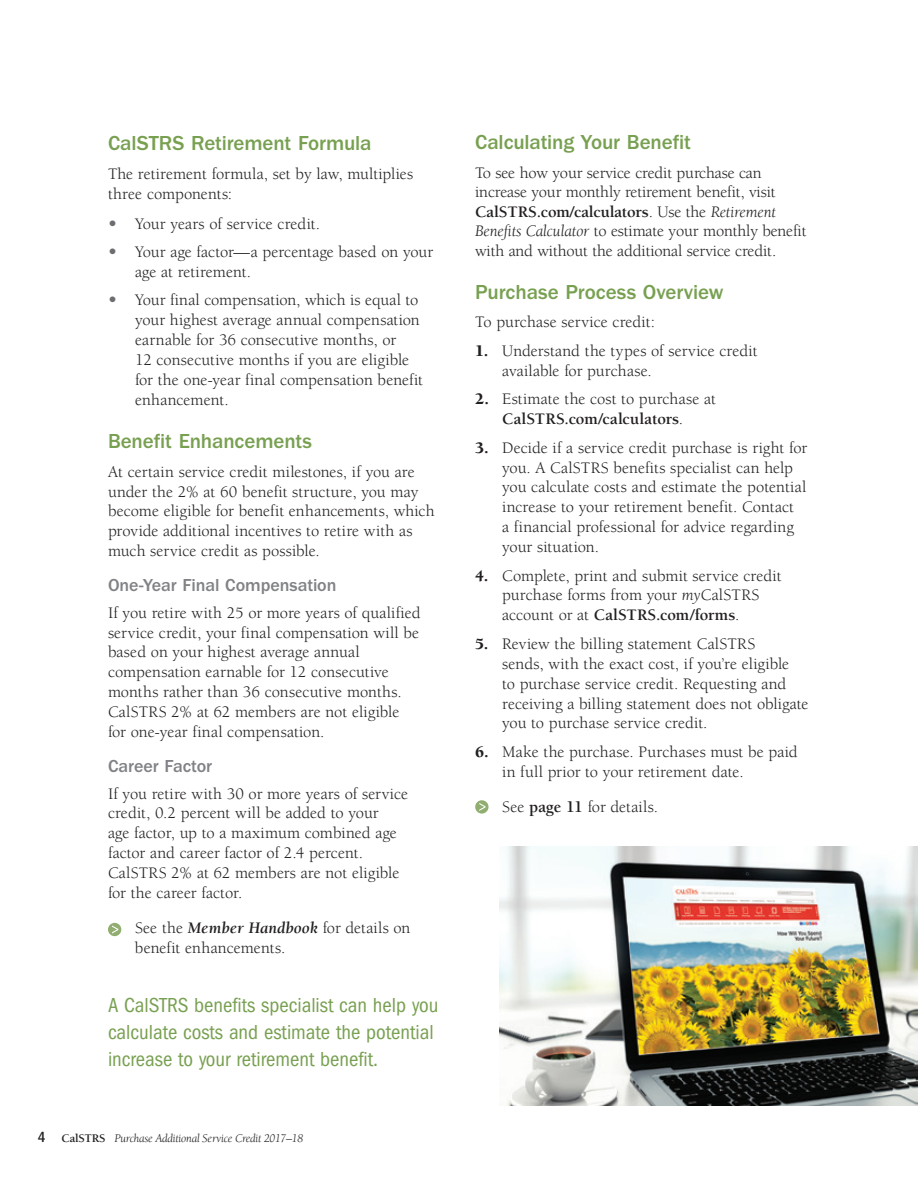
<style>
.page{position:relative;width:918px;height:1188px;background:#fff}
.page>*{position:absolute;margin:0;border:0;box-sizing:border-box;transform-origin:0 0}
.t1{font:condensed 21px/27px "ITC Franklin Gothic Std";color:#78a051}
.t2{font:500 21px "ITC Franklin Gothic Std";letter-spacing:-.005em;color:#78a051}
.t3{font:500 18px "ITC Franklin Gothic Std";letter-spacing:-.005em;color:#808285}
.t4{font:16.5px/20px "Berkeley Std";color:#231f20}
.t5{font:500 condensed 15px "ITC Franklin Gothic Std";color:#231f20}
.t6{font:italic 12px "Berkeley Std";letter-spacing:-.02em;color:#231f20}
.s1{font-weight:700;font-size:18px;color:#6c6d70}
.s2{font-weight:700;font-style:italic}
.s3{font-weight:700;font-style:normal}
.s4{font-weight:700}
.s5{font-style:italic}
.s6{font-weight:900}
</style>
<div class="page">
<div style="left:108px;top:923px;width:13px;height:13px;background:#91ae70;border-radius:50%"></div>
<svg style="left:112px;top:925px;width:6px;height:9px"></svg>
<svg style="left:475px;top:800px;width:14px;height:14px"></svg>
<svg style="left:479px;top:803px;width:7px;height:8px"></svg>
<img style="left:500px;top:847px;width:417px;height:259px">
<p class="t2" style="left:108px;top:132px;width:265px">CalSTRS Retirement Formula</p>
<p class="t4" style="left:108px;top:164px;width:307px">The retirement formula, set by law, multiplies three components:</p>
<p class="t4" style="left:108px;top:214px;width:213px"><span class="s1">•</span> Your years of service credit.</p>
<p class="t4" style="left:135px;top:243px;width:300px;text-indent:-27px"><span class="s1">•</span> Your age factor—a percentage based on your age at retirement.</p>
<p class="t4" style="left:135px;top:291px;width:290px;text-indent:-27px"><span class="s1">•</span> Your final compensation, which is equal to your highest average annual compensation earnable for 36 consecutive months, or<br>12 consecutive months if you are eligible for the one-year final compensation benefit enhancement.</p>
<p class="t2" style="left:108px;top:429px;width:206px">Benefit Enhancements</p>
<p class="t4" style="left:108px;top:462px;width:328px">At certain service credit milestones, if you are under the 2% at 60 benefit structure, you may become eligible for benefit enhancements, which provide additional incentives to retire with as much service credit as possible.</p>
<p class="t3" style="left:108px;top:575px;width:230px">One-Year Final Compensation</p>
<p class="t4" style="left:108px;top:603px;width:314px">If you retire with 25 or more years of qualified service credit, your final compensation will be based on your highest average annual compensation earnable for 12 consecutive months rather than 36 consecutive months.<br>CalSTRS 2% at 62 members are not eligible for one-year final compensation.</p>
<p class="t3" style="left:108px;top:756px;width:106px">Career Factor</p>
<p class="t4" style="left:108px;top:784px;width:302px">If you retire with 30 or more years of service credit, 0.2 percent will be added to your<br>age factor, up to a maximum combined age factor and career factor of 2.4 percent.<br>CalSTRS 2% at 62 members are not eligible for the career factor.</p>
<p class="t4" style="left:135px;top:918px;width:277px">See the <span class="s2">Member Handbook</span> for details on benefit enhancements.</p>
<p class="t1" style="left:108px;top:992px;width:332px">A CalSTRS benefits specialist can help you calculate costs and estimate the potential increase to your retirement benefit.</p>
<p class="t5" style="left:38px;top:1128px;width:9px">4</p>
<p class="t6" style="left:62px;top:1131px;width:243px"><span class="s3">CalSTRS</span> Purchase Additional Service Credit 2017–18</p>
<p class="t2" style="left:475px;top:131px;width:217px">Calculating Your Benefit</p>
<p class="t4" style="left:475px;top:163px;width:333px;line-height:19.5px">To see how your service credit purchase can increase your monthly retirement benefit, visit <span class="s4">CalSTRS.com/calculators</span>. Use the <span class="s5">Retirement Benefits Calculator</span> to estimate your monthly benefit with and without the additional service credit.</p>
<p class="t2" style="left:475px;top:280px;width:250px">Purchase Process Overview</p>
<p class="t4" style="left:475px;top:312px;width:181px">To purchase service credit:</p>
<p class="t4" style="left:502px;top:341px;width:257px;text-indent:-27px"><span class="s6">1.</span> Understand the types of service credit available for purchase.</p>
<p class="t4" style="left:475px;top:389px;width:242px;text-align:center"><span class="s6">2.</span> Estimate the cost to purchase at<br><span class="s4">CalSTRS.com/calculators</span>.</p>
<p class="t4" style="left:502px;top:438px;width:306px;text-indent:-27px"><span class="s6">3.</span> Decide if a service credit purchase is right for you. A CalSTRS benefits specialist can help you calculate costs and estimate the potential increase to your retirement benefit. Contact<br>a financial professional for advice regarding your situation.</p>
<p class="t4" style="left:502px;top:566px;width:281px;text-indent:-27px"><span class="s6">4.</span> Complete, print and submit service credit purchase forms from your <span class="s5">my</span>CalSTRS account or at <span class="s4">CalSTRS.com/forms</span>.</p>
<p class="t4" style="left:502px;top:634px;width:308px;text-indent:-27px"><span class="s6">5.</span> Review the billing statement CalSTRS<br>sends, with the exact cost, if you’re eligible<br>to purchase service credit. Requesting and receiving a billing statement does not obligate you to purchase service credit.</p>
<p class="t4" style="left:502px;top:742px;width:297px;text-indent:-27px"><span class="s6">6.</span> Make the purchase. Purchases must be paid in full prior to your retirement date.</p>
<p class="t4" style="left:502px;top:797px;width:157px">See <span class="s4">page 11</span> for details.</p>
</div>
